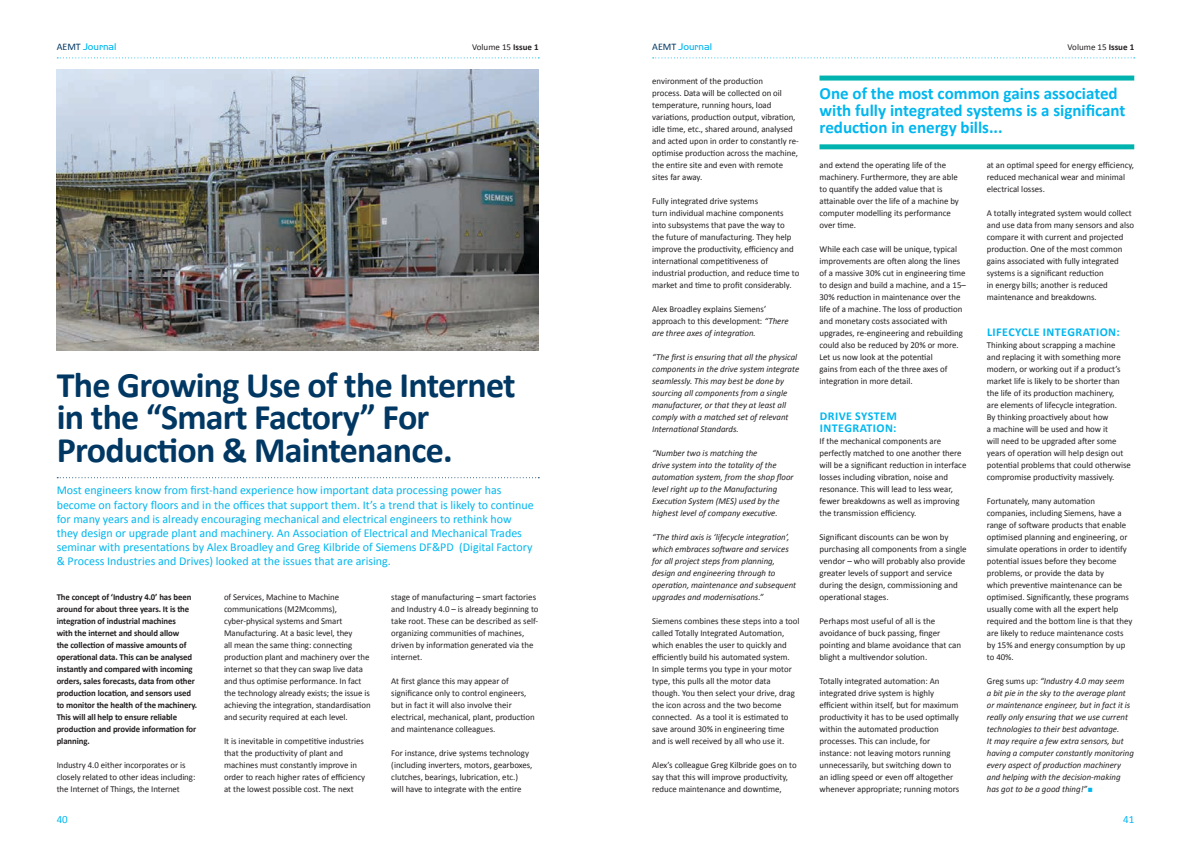
<style>
.page{position:relative;width:1191px;height:842px;background:#fff}
.page>*{position:absolute;margin:0;border:0;box-sizing:border-box;transform-origin:0 0}
.t1{font:700 36px/32.8px "Calibri";letter-spacing:-.02em;color:#003863}
.t2{font:700 17px/17px "Calibri";color:#00b6ef}
.t3{font:12px/14px "Calibri";color:#00b6ef}
.t4{font:700 12px/12px "Calibri";letter-spacing:.04em;color:#00b6ef}
.t5{font:11px "Calibri";color:#00b6ef}
.t6{font:300 10px "Handel Gothic EF";color:#00b6ef}
.t7{font:9px/12px "Calibri";color:#231f20}
.t8{font:italic 9px/12px "Calibri";color:#231f20}
.t9{font:700 9px/12px "Calibri";letter-spacing:-.01em;color:#231f20}
.s1{font-family:"Calibri";font-weight:400;color:#003863}
.s2{font-weight:700}
.s3{font-style:italic}
.s4{font-style:normal}
.s5{color:#00b6ef}
</style>
<div class="page">
<svg style="left:57px;top:57px;width:482px;height:1px"></svg>
<svg style="left:652px;top:57px;width:482px;height:1px"></svg>
<svg style="left:57px;top:477px;width:482px;height:1px"></svg>
<img style="left:57px;top:69px;width:482px;height:282px">
<div style="left:819px;top:76px;width:315px;height:5px;background:#00b3ae"></div>
<div style="left:819px;top:144px;width:315px;height:5px;background:#00b3ae"></div>
<p class="t6" style="left:57px;top:41px;width:61px"><span class="s1">AEMT</span> Journal</p>
<p class="t7" style="left:472px;top:41px;width:68px">Volume 15 <span class="s2">Issue 1</span></p>
<p class="t6" style="left:652px;top:41px;width:61px"><span class="s1">AEMT</span> Journal</p>
<p class="t7" style="left:1067px;top:41px;width:68px">Volume 15 <span class="s2">Issue 1</span></p>
<p class="t1" style="left:57px;top:368px;width:460px">The Growing Use of the Internet in the “Smart Factory” For<br>Production &amp; Maintenance.</p>
<p class="t3" style="left:57px;top:483px;width:478px">Most engineers know from first-hand experience how important data processing power has become on factory floors and in the offices that support them. It’s a trend that is likely to continue for many years and is already encouraging mechanical and electrical engineers to rethink how they design or upgrade plant and machinery. An Association of Electrical and Mechanical Trades seminar with presentations by Alex Broadley and Greg Kilbride of Siemens DF&amp;PD (Digital Factory &amp; Process Industries and Drives) looked at the issues that are arising.</p>
<p class="t9" style="left:57px;top:591px;width:142px">The concept of ‘Industry 4.0’ has been around for about three years. It is the integration of industrial machines<br>with the internet and should allow<br>the collection of massive amounts of operational data. This can be analysed instantly and compared with incoming orders, sales forecasts, data from other production location, and sensors used to monitor the health of the machinery.<br>This will all help to ensure reliable production and provide information for planning.</p>
<p class="t7" style="left:57px;top:759px;width:140px">Industry 4.0 either incorporates or is closely related to other ideas including: the Internet of Things, the Internet</p>
<p class="t7" style="left:224px;top:591px;width:148px">of Services, Machine to Machine communications (M2Mcomms), cyber-physical systems and Smart Manufacturing. At a basic level, they<br>all mean the same thing: connecting production plant and machinery over the internet so that they can swap live data and thus optimise performance. In fact the technology already exists; the issue is achieving the integration, standardisation and security required at each level.</p>
<p class="t7" style="left:224px;top:735px;width:143px">It is inevitable in competitive industries that the productivity of plant and machines must constantly improve in order to reach higher rates of efficiency at the lowest possible cost. The next</p>
<p class="t7" style="left:391px;top:591px;width:149px">stage of manufacturing – smart factories and Industry 4.0 – is already beginning to take root. These can be described as self&shy;organizing communities of machines, driven by information generated via the internet.</p>
<p class="t7" style="left:391px;top:675px;width:145px">At first glance this may appear of significance only to control engineers, but in fact it will also involve their electrical, mechanical, plant, production and maintenance colleagues.</p>
<p class="t7" style="left:391px;top:747px;width:143px">For instance, drive systems technology (including inverters, motors, gearboxes, clutches, bearings, lubrication, etc.) will have to integrate with the entire</p>
<p class="t7" style="left:652px;top:75px;width:148px">environment of the production<br>process. Data will be collected on oil temperature, running hours, load variations, production output, vibration, idle time, etc., shared around, analysed and acted upon in order to constantly re&shy;optimise production across the machine, the entire site and even with remote sites far away.</p>
<p class="t7" style="left:652px;top:195px;width:149px">Fully integrated drive systems<br>turn individual machine components into subsystems that pave the way to<br>the future of manufacturing. They help improve the productivity, efficiency and international competitiveness of industrial production, and reduce time to market and time to profit considerably.</p>
<p class="t7" style="left:652px;top:303px;width:138px">Alex Broadley explains Siemens’ approach to this development: <span class="s3">“There are three axes of integration.</span></p>
<p class="t8" style="left:652px;top:351px;width:148px">“The first is ensuring that all the physical components in the drive system integrate seamlessly. This may best be done by sourcing all components from a single manufacturer, or that they at least all comply with a matched set of relevant International Standards.</p>
<p class="t8" style="left:652px;top:447px;width:143px">“Number two is matching the<br>drive system into the totality of the automation system, from the shop floor level right up to the Manufacturing Execution System (MES) used by the highest level of company executive.</p>
<p class="t8" style="left:652px;top:531px;width:145px">“The third axis is ‘lifecycle integration’, which embraces software and services for all project steps from planning, design and engineering through to operation, maintenance and subsequent upgrades and modernisations.”</p>
<p class="t7" style="left:652px;top:615px;width:149px">Siemens combines these steps into a tool called Totally Integrated Automation, which enables the user to quickly and efficiently build his automated system.<br>In simple terms you type in your motor type, this pulls all the motor data though. You then select your drive, drag the icon across and the two become connected. As a tool it is estimated to save around 30% in engineering time and is well received by all who use it.</p>
<p class="t7" style="left:652px;top:759px;width:146px">Alex’s colleague Greg Kilbride goes on to say that this will improve productivity, reduce maintenance and downtime,</p>
<p class="t2" style="left:819px;top:85px;width:307px">One of the most common gains associated with fully integrated systems is a significant reduction in energy bills...</p>
<p class="t7" style="left:819px;top:159px;width:141px">and extend the operating life of the machinery. Furthermore, they are able to quantify the added value that is attainable over the life of a machine by computer modelling its performance over time.</p>
<p class="t7" style="left:819px;top:243px;width:148px">While each case will be unique, typical improvements are often along the lines of a massive 30% cut in engineering time to design and build a machine, and a 15– 30% reduction in maintenance over the life of a machine. The loss of production and monetary costs associated with upgrades, re-engineering and rebuilding could also be reduced by 20% or more.</p>
<p class="t7" style="left:819px;top:351px;width:130px">Let us now look at the potential gains from each of the three axes of integration in more detail.</p>
<p class="t4" style="left:819px;top:410px;width:79px">DRIVE SYSTEM<br>INTEGRATION:</p>
<p class="t7" style="left:819px;top:435px;width:148px">If the mechanical components are perfectly matched to one another there will be a significant reduction in interface losses including vibration, noise and resonance. This will lead to less wear, fewer breakdowns as well as improving the transmission efficiency.</p>
<p class="t7" style="left:819px;top:531px;width:149px">Significant discounts can be won by purchasing all components from a single vendor – who will probably also provide greater levels of support and service during the design, commissioning and operational stages.</p>
<p class="t7" style="left:819px;top:615px;width:143px">Perhaps most useful of all is the avoidance of buck passing, finger pointing and blame avoidance that can blight a multivendor solution.</p>
<p class="t7" style="left:819px;top:675px;width:141px">Totally integrated automation: An integrated drive system is highly efficient within itself, but for maximum productivity it has to be used optimally within the automated production processes. This can include, for instance: not leaving motors running unnecessarily, but switching down to an idling speed or even off altogether whenever appropriate; running motors</p>
<p class="t7" style="left:986px;top:159px;width:149px">at an optimal speed for energy efficiency, reduced mechanical wear and minimal electrical losses.</p>
<p class="t7" style="left:986px;top:207px;width:149px">A totally integrated system would collect and use data from many sensors and also compare it with current and projected production. One of the most common gains associated with fully integrated systems is a significant reduction<br>in energy bills; another is reduced maintenance and breakdowns.</p>
<p class="t4" style="left:987px;top:326px;width:134px">LIFECYCLE INTEGRATION:</p>
<p class="t7" style="left:986px;top:339px;width:146px">Thinking about scrapping a machine and replacing it with something more modern, or working out if a product’s market life is likely to be shorter than the life of its production machinery,<br>are elements of lifecycle integration.<br>By thinking proactively about how<br>a machine will be used and how it<br>will need to be upgraded after some years of operation will help design out potential problems that could otherwise compromise productivity massively.</p>
<p class="t7" style="left:986px;top:495px;width:147px">Fortunately, many automation companies, including Siemens, have a range of software products that enable optimised planning and engineering, or simulate operations in order to identify potential issues before they become problems, or provide the data by<br>which preventive maintenance can be optimised. Significantly, these programs usually come with all the expert help required and the bottom line is that they are likely to reduce maintenance costs by 15% and energy consumption by up to 40%.</p>
<p class="t8" style="left:986px;top:675px;width:149px"><span class="s4">Greg sums up:</span> “Industry 4.0 may seem<br>a bit pie in the sky to the average plant or maintenance engineer, but in fact it is really only ensuring that we use current technologies to their best advantage.<br>It may require a few extra sensors, but having a computer constantly monitoring every aspect of production machinery and helping with the decision-making has got to be a good thing!”<span class="s5">▪</span></p>
<p class="t5" style="left:57px;top:812px;width:13px">40</p>
<p class="t5" style="left:1123px;top:812px;width:13px">41</p>
</div>
